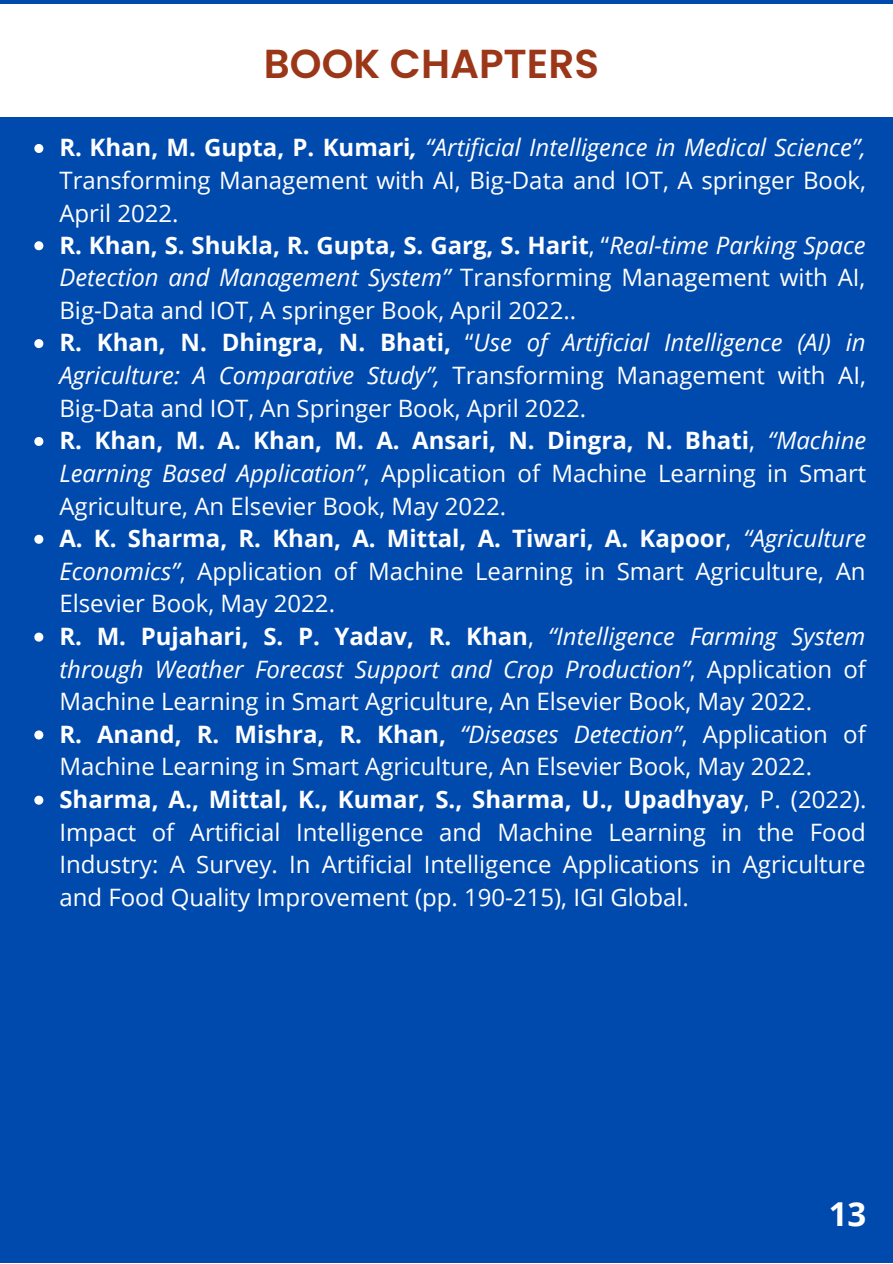
<style>
.page{position:relative;width:893px;height:1264px;background:#fff}
.page>*{position:absolute;margin:0;border:0;box-sizing:border-box;transform-origin:0 0}
.t1{font:600 40.5px "Poppins";color:#9b3718}
.t2{font:700 33px "Open Sans";color:#fff}
.t3{font:24px/32.5px "Open Sans";color:#fff}
.s1{font-weight:700}
.s2{font-weight:700;font-style:italic}
.s3{font-style:italic}
</style>
<div class="page">
<div style="left:0;top:0;width:892px;height:1262px;background:#004aad"></div>
<svg style="left:34px;top:241px;width:9px;height:9px"></svg>
<svg style="left:34px;top:339px;width:9px;height:9px"></svg>
<svg style="left:34px;top:437px;width:9px;height:9px"></svg>
<svg style="left:34px;top:535px;width:9px;height:9px"></svg>
<svg style="left:34px;top:632px;width:9px;height:9px"></svg>
<svg style="left:34px;top:730px;width:9px;height:9px"></svg>
<svg style="left:34px;top:795px;width:9px;height:9px"></svg>
<div style="left:0;top:4px;width:892px;height:113px;background:#fff"></div>
<svg style="left:34px;top:144px;width:9px;height:9px"></svg>
<h1 class="t1" style="left:264px;top:35px;width:336px">BOOK CHAPTERS</h1>
<p class="t3" style="left:59px;top:131px;width:808px;text-align:justify"><span class="s1">R. Khan, M. Gupta, P. Kumari</span><span class="s2">,</span> <span class="s3">“Artificial Intelligence in Medical Science”, </span>Transforming Management with AI, Big-Data and IOT, A springer Book, April 2022.</p>
<p class="t3" style="left:59px;top:228px;width:808px"><span class="s1">R. Khan, S. Shukla, R. Gupta, S. Garg, S. Harit</span>, “<span class="s3">Real-time Parking Space Detection and Management System”</span> Transforming Management with AI, Big-Data and IOT, A springer Book, April 2022..<br><span class="s1">R. Khan, N. Dhingra, N. Bhati,</span> “<span class="s3">Use of Artificial Intelligence (AI) in Agriculture: A Comparative Study”,</span> Transforming Management with AI, Big-Data and IOT, An Springer Book, April 2022.<br><span class="s1">R. Khan, M. A. Khan, M. A. Ansari, N. Dingra, N. Bhati</span>, <span class="s3">“Machine Learning Based Application”</span>, Application of Machine Learning in Smart Agriculture, An Elsevier Book, May 2022.<br><span class="s1">A. K. Sharma, R. Khan, A. Mittal, A. Tiwari, A. Kapoor</span>, <span class="s3">“Agriculture Economics”</span>, Application of Machine Learning in Smart Agriculture, An Elsevier Book, May 2022.<br><span class="s1">R. M. Pujahari, S. P. Yadav, R. Khan</span>, <span class="s3">“Intelligence Farming System through Weather Forecast Support and Crop Production”</span>, Application of Machine Learning in Smart Agriculture, An Elsevier Book, May 2022.<br><span class="s1">R. Anand, R. Mishra, R. Khan,</span> <span class="s3">“Diseases Detection”</span>, Application of Machine Learning in Smart Agriculture, An Elsevier Book, May 2022.<br><span class="s1">Sharma, A., Mittal, K., Kumar, S., Sharma, U., Upadhyay</span>, P. (2022).<br>Impact of Artificial Intelligence and Machine Learning in the Food Industry: A Survey. In Artificial Intelligence Applications in Agriculture and Food Quality Improvement (pp. 190-215), IGI Global.</p>
<h2 class="t2" style="left:828px;top:1190px;width:39px">13</h2>
</div>
